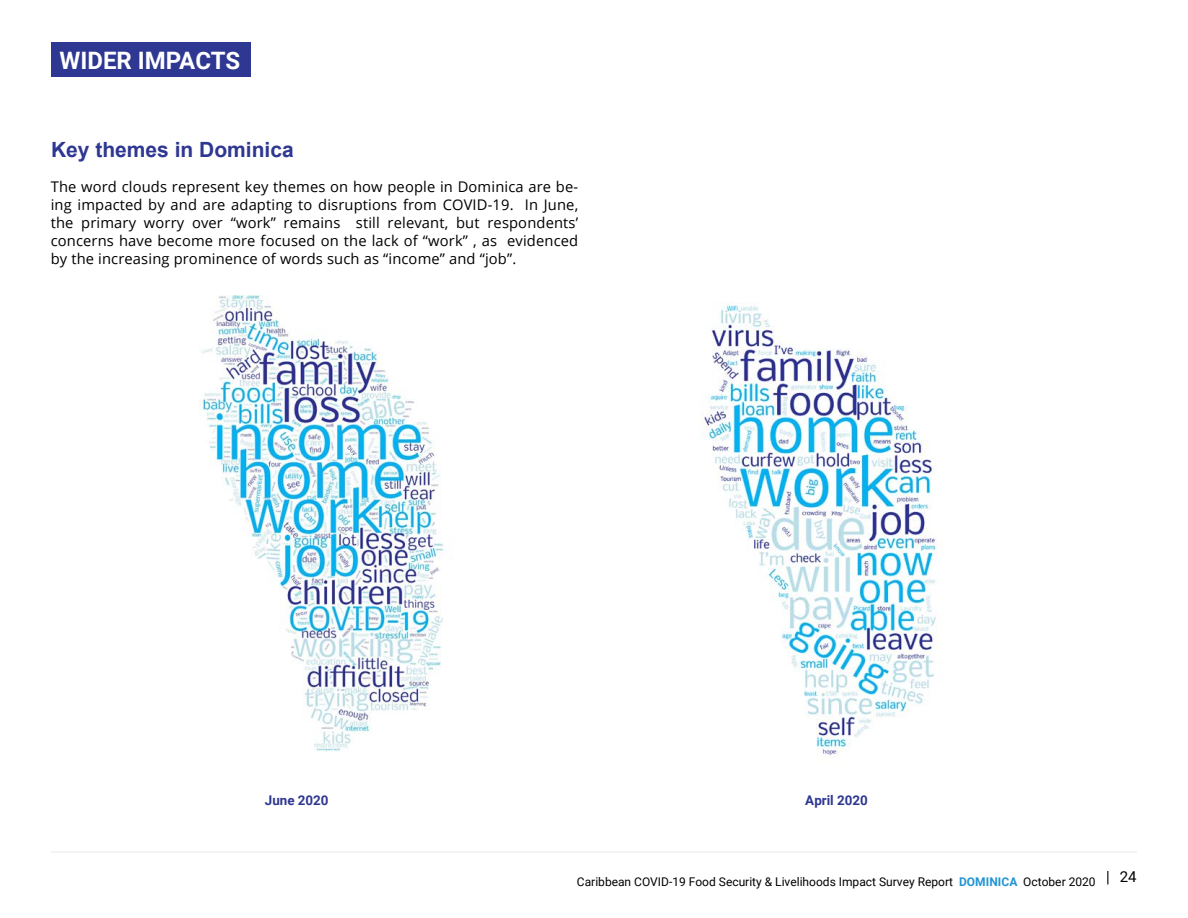
<style>
.page{position:relative;width:1188px;height:918px;background:#fff}
.page>*{position:absolute;margin:0;border:0;box-sizing:border-box;transform-origin:0 0}
.t1{font:700 24px "Roboto";color:#fff}
.t2{font:700 21px "Arial";color:#2e3791}
.t3{font:15px "Roboto";color:#000}
.t4{font:14.7px/18px "Open Sans";letter-spacing:.01em;color:#000;text-align:justify}
.t5{font:700 13.35px "Roboto";color:#2e3791}
.t6{font:12px "Roboto";color:#000}
.s1{font-weight:700;color:#2194d2}
</style>
<div class="page">
<svg style="left:1107px;top:871px;width:1px;height:13px"></svg>
<hr style="left:51px;top:852px;width:1086px;height:1px;background:#e6e7e8">
<img style="left:199px;top:295px;width:245px;height:457px">
<img style="left:701px;top:302px;width:236px;height:456px">
<div style="left:51px;top:43px;width:200px;height:34px;background:#2e3791"></div>
<h1 class="t1" style="left:60px;top:44px;width:182px">WIDER IMPACTS</h1>
<h2 class="t2" style="left:51px;top:135px;width:244px">Key themes in Dominica</h2>
<p class="t4" style="left:51px;top:177px;width:529px">The word clouds represent key themes on how people in Dominica are be&shy;ing impacted by and are adapting to disruptions from COVID-19. In June, the primary worry over “work” remains still relevant, but respondents’ concerns have become more focused on the lack of “work” , as evidenced by the increasing prominence of words such as “income” and “job”.</p>
<p class="t5" style="left:265px;top:790px;width:65px">June 2020</p>
<p class="t5" style="left:805px;top:790px;width:64px">April 2020</p>
<p class="t6" style="left:577px;top:873px;width:520px">Caribbean COVID-19 Food Security &amp; Livelihoods Impact Survey Report <span class="s1">DOMINICA</span> October 2020</p>
<p class="t3" style="left:1120px;top:867px;width:18px">24</p>
</div>
